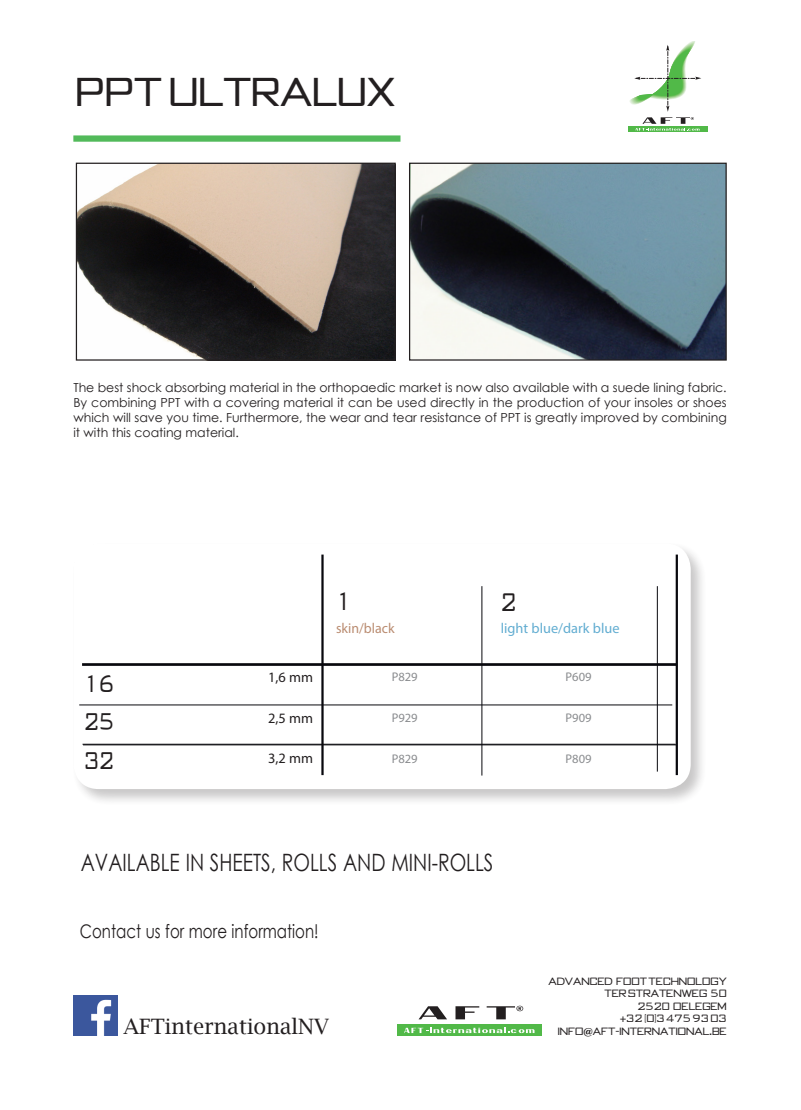
<style>
.page{position:relative;width:801px;height:1110px;background:#fff}
.page>*{position:absolute;margin:0;border:0;box-sizing:border-box;transform-origin:0 0}
.art__naam_kort_r_bov{font:40px "Bank Gothic";color:#231f20}
.art__nummer_invul_OK{font:25.12px "Bank Gothic";color:#231f20;scale:.8 1}
.Normaal{font:23.88px "Century Gothic";color:#231f20;scale:.8 1}
.Normaal-2{font:23.88px "Bank Gothic";color:#231f20;scale:.8 1}
.art__nummer_invul_OK-2{font:23.88px "Bank Gothic";color:#231f20;scale:.8 1}
.t1{font:21.25px "Lucida Bright";color:#231f20}
.Normaal-3{font:18.75px "Century Gothic";color:#231f20;scale:.8 1}
.Normaal-4{font:14.38px "Myriad Pro";color:#62add1}
.Normaal-5{font:14.38px "Myriad Pro";color:#231f20}
.Normaal-6{font:14.38px "Myriad Pro";color:#ba8c71}
.kenmerken_OK{font:14.38px "Myriad Pro";color:#231f20}
.t2{font:12.5px/15px "Century Gothic";color:#231f20;text-align:justify}
.Normaal-7{font:12.5px "Myriad Pro";color:#8a8c8f}
.t3{font:10.5px "Bank Gothic";color:#231f20}
</style>
<div class="page">
<div style="left:73px;top:135px;width:327px;height:7px;background:#52ba5a"></div>
<img style="left:73px;top:995px;width:45px;height:40px">
<div style="left:71px;top:540px;width:636px;height:265px;background:#231f20;opacity:.3"></div>
<div style="left:73px;top:543px;width:618px;height:245px;background:#fff;border-radius:25px"></div>
<hr style="left:83px;top:744px;width:593px;height:1px;background:#08080d">
<hr style="left:83px;top:743px;width:592px;height:1px;background:#08080d">
<hr style="left:79px;top:704px;width:593px;height:1px;background:#08080d">
<hr style="left:321px;top:554px;width:3px;height:220px;background:#08080d">
<hr style="left:676px;top:554px;width:2px;height:220px;background:#08080d">
<hr style="left:482px;top:586px;width:1px;height:189px;background:#08080d">
<hr style="left:657px;top:586px;width:1px;height:185px;background:#08080d">
<hr style="left:82px;top:663px;width:595px;height:2px;background:#08080d">
<div style="left:628px;top:126px;width:79px;height:6px;background:#51b948"></div>
<svg style="left:629px;top:41px;width:72px;height:90px"></svg>
<img style="left:411px;top:164px;width:314px;height:194px">
<div style="left:409px;top:162px;width:318px;height:198px;border:1px solid #231f20"></div>
<img style="left:78px;top:164px;width:316px;height:194px">
<div style="left:76px;top:162px;width:320px;height:198px;border:1px solid #231f20"></div>
<svg style="left:397px;top:1024px;width:144px;height:11px"></svg>
<svg style="left:404px;top:1027px;width:130px;height:5px"></svg>
<svg style="left:419px;top:1006px;width:27px;height:12px"></svg>
<svg style="left:455px;top:1006px;width:24px;height:12px"></svg>
<svg style="left:487px;top:1005px;width:37px;height:13px"></svg>
<p class="art__naam_kort_r_bov" style="left:76px;top:66px;width:321px">PPT ULTRALUX</p>
<p class="t2" style="left:73px;top:379px;width:655px">The best shock absorbing material in the orthopaedic market is now also available with a suede lining fabric.<br>By combining PPT with a covering material it can be used directly in the production of your insoles or shoes which will save you time. Furthermore, the wear and tear resistance of PPT is greatly improved by combining it with this coating material.</p>
<p class="art__nummer_invul_OK-2" style="left:84px;top:667px;width:39px">16</p>
<p class="Normaal-2" style="left:84px;top:706px;width:39px">25</p>
<p class="Normaal-2" style="left:84px;top:745px;width:39px">32</p>
<p class="kenmerken_OK" style="left:268px;top:668px;width:46px">1,6 mm</p>
<p class="Normaal-5" style="left:268px;top:708px;width:46px">2,5 mm</p>
<p class="Normaal-5" style="left:268px;top:749px;width:46px">3,2 mm</p>
<p class="art__nummer_invul_OK" style="left:336px;top:585px;width:21px">1</p>
<p class="Normaal-6" style="left:336px;top:618px;width:60px">skin/black</p>
<p class="Normaal-7" style="left:392px;top:669px;width:27px">P829</p>
<p class="Normaal-7" style="left:392px;top:709px;width:27px">P929</p>
<p class="Normaal-7" style="left:392px;top:750px;width:27px">P829</p>
<p class="art__nummer_invul_OK" style="left:501px;top:585px;width:21px">2</p>
<p class="Normaal-4" style="left:501px;top:619px;width:120px">light blue/dark blue</p>
<p class="Normaal-7" style="left:565px;top:669px;width:27px">P609</p>
<p class="Normaal-7" style="left:565px;top:709px;width:27px">P909</p>
<p class="Normaal-7" style="left:565px;top:750px;width:27px">P809</p>
<p class="Normaal" style="left:81px;top:845px;width:517px">AVAILABLE IN SHEETS, ROLLS AND MINI-ROLLS</p>
<p class="Normaal-3" style="left:80px;top:918px;width:300px">Contact us for more information!</p>
<p class="t1" style="left:123px;top:1013px;width:207px">AFTinternationalNV</p>
<p class="t3" style="left:548px;top:974px;width:180px">ADVANCED FOOT TECHNOLOGY</p>
<p class="t3" style="left:604px;top:986px;width:124px">TER STRATENWEG 50</p>
<p class="t3" style="left:637px;top:999px;width:91px">2520 OELEGEM</p>
<p class="t3" style="left:620px;top:1011px;width:109px">+32 (0)3 475 93 03</p>
<p class="t3" style="left:558px;top:1024px;width:170px">INFO@AFT-INTERNATIONAL.BE</p>
</div>
